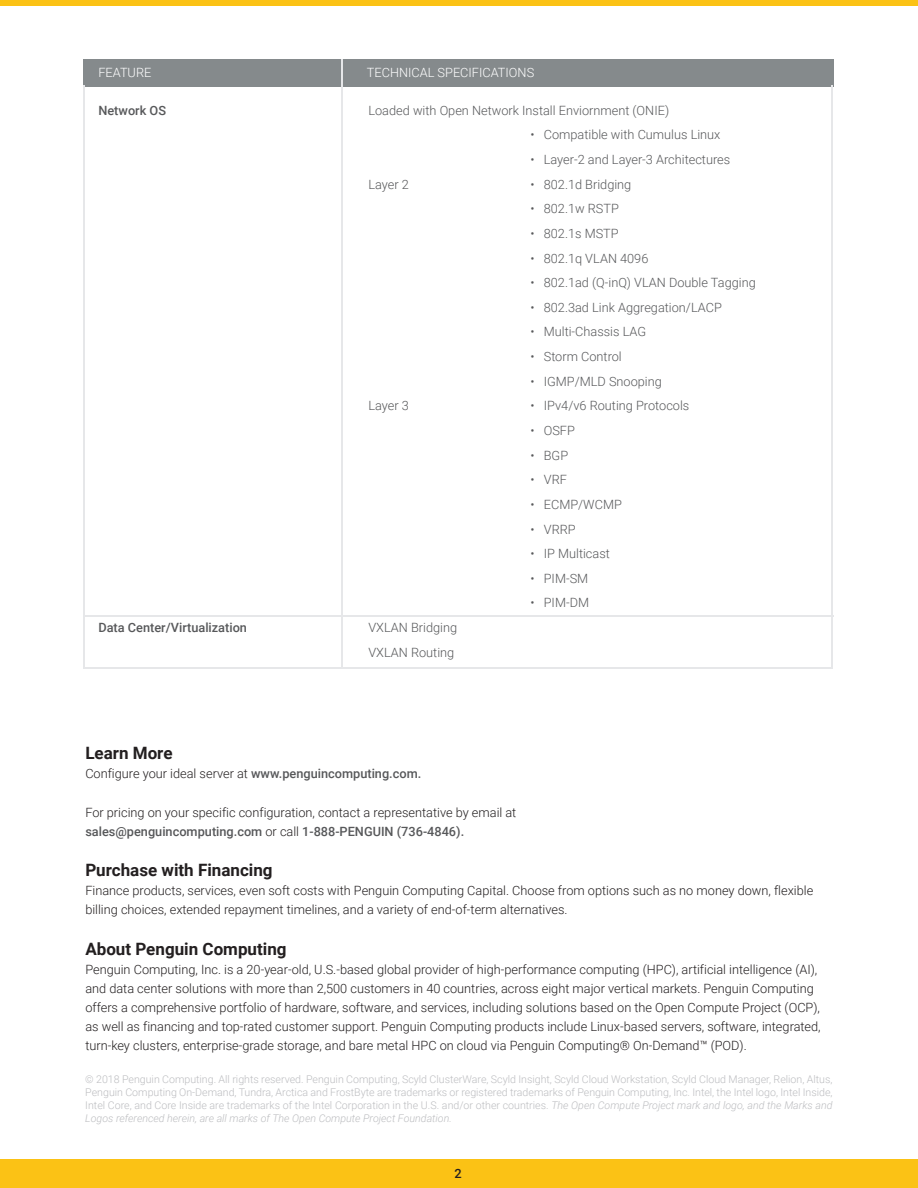
<style>
.page{position:relative;width:918px;height:1188px;background:#fff}
.page>*{position:absolute;margin:0;border:0;box-sizing:border-box;transform-origin:0 0}
.t1{font:700 16.95px "Roboto";color:#231f20}
.t2{font:300 12.75px/19.2px "Roboto";color:#231f20}
.t3{font:300 12.75px/24.6px "Roboto";color:#57585a}
.t4{font:500 12.75px "Roboto";color:#57585a}
.t5{font:300 12.75px "Roboto";color:#fff}
.t6{font:500 12.75px "Roboto";color:#231f20}
.t7{font:300 10.65px/12.8px "Roboto";color:#bcbdc0;text-align:justify}
.s1{font-weight:500;color:#57585a}
.s2{font-style:italic}
</style>
<div class="page">
<hr style="left:84px;top:615px;width:749px;height:2px;background:#e6e7e9">
<hr style="left:85px;top:668px;width:748px;height:1px;background:#e6e7e9">
<div style="left:83px;top:59px;width:750px;height:27px;background:#858a8c"></div>
<hr style="left:83px;top:85px;width:2px;height:583px;background:#e6e7e9">
<hr style="left:341px;top:59px;width:2px;height:609px;background:#e6e7e9">
<hr style="left:831px;top:85px;width:2px;height:583px;background:#e6e7e9">
<div style="left:0;top:0;width:918px;height:6px;background:#fbc215"></div>
<div style="left:0;top:1160px;width:918px;height:28px;background:#fbc215"></div>
<p class="t5" style="left:98px;top:64px;width:54px">FEATURE</p>
<p class="t5" style="left:367px;top:64px;width:169px">TECHNICAL SPECIFICATIONS</p>
<p class="t4" style="left:98px;top:101px;width:69px">Network OS</p>
<p class="t3" style="left:368px;top:97px;width:302px">Loaded with Open Network Install Enviornment (ONIE)</p>
<p class="t3" style="left:530px;top:122px;width:192px">• Compatible with Cumulus Linux</p>
<p class="t3" style="left:530px;top:147px;width:201px">• Layer-2 and Layer-3 Architectures</p>
<p class="t3" style="left:368px;top:171px;width:42px">Layer 2</p>
<p class="t3" style="left:530px;top:171px;width:103px">• 802.1d Bridging</p>
<p class="t3" style="left:530px;top:196px;width:90px">• 802.1w RSTP</p>
<p class="t3" style="left:530px;top:221px;width:90px">• 802.1s MSTP</p>
<p class="t3" style="left:530px;top:245px;width:120px">• 802.1q VLAN 4096</p>
<p class="t3" style="left:530px;top:270px;width:227px">• 802.1ad (Q-inQ) VLAN Double Tagging</p>
<p class="t3" style="left:530px;top:294px;width:193px">• 802.3ad Link Aggregation/LACP</p>
<p class="t3" style="left:530px;top:319px;width:117px">• Multi-Chassis LAG</p>
<p class="t3" style="left:530px;top:344px;width:93px">• Storm Control</p>
<p class="t3" style="left:530px;top:368px;width:133px">• IGMP/MLD Snooping</p>
<p class="t3" style="left:368px;top:393px;width:42px">Layer 3</p>
<p class="t3" style="left:530px;top:393px;width:161px">• IPv4/v6 Routing Protocols</p>
<p class="t3" style="left:530px;top:418px;width:46px">• OSFP</p>
<p class="t3" style="left:530px;top:442px;width:39px">• BGP</p>
<p class="t3" style="left:530px;top:467px;width:38px">• VRF</p>
<p class="t3" style="left:530px;top:492px;width:93px">• ECMP/WCMP</p>
<p class="t3" style="left:530px;top:516px;width:47px">• VRRP</p>
<p class="t3" style="left:530px;top:541px;width:81px">• IP Multicast</p>
<p class="t3" style="left:530px;top:565px;width:59px">• PIM-SM</p>
<p class="t3" style="left:530px;top:590px;width:60px">• PIM-DM</p>
<p class="t4" style="left:98px;top:619px;width:150px">Data Center/Virtualization</p>
<p class="t3" style="left:368px;top:615px;width:90px">VXLAN Bridging<br>VXLAN Routing</p>
<h1 class="t1" style="left:85px;top:741px;width:89px">Learn More</h1>
<p class="t2" style="left:85px;top:764px;width:338px">Configure your ideal server at <span class="s1">www.penguincomputing.com.</span></p>
<p class="t2" style="left:85px;top:802px;width:433px">For pricing on your specific configuration, contact a representative by email at <span class="s1">sales@penguincomputing.com</span> or call <span class="s1">1-888-PENGUIN (736-4846).</span></p>
<h1 class="t1" style="left:85px;top:858px;width:189px">Purchase with Financing</h1>
<p class="t2" style="left:85px;top:881px;width:729px">Finance products, services, even soft costs with Penguin Computing Capital. Choose from options such as no money down, flexible billing choices, extended repayment timelines, and a variety of end-of-term alternatives.</p>
<h1 class="t1" style="left:85px;top:937px;width:203px">About Penguin Computing</h1>
<p class="t2" style="left:85px;top:959px;width:737px">Penguin Computing, Inc. is a 20-year-old, U.S.-based global provider of high-performance computing (HPC), artificial intelligence (AI), and data center solutions with more than 2,500 customers in 40 countries, across eight major vertical markets. Penguin Computing offers a comprehensive portfolio of hardware, software, and services, including solutions based on the Open Compute Project (OCP), as well as financing and top-rated customer support. Penguin Computing products include Linux-based servers, software, integrated, turn-key clusters, enterprise-grade storage, and bare metal HPC on cloud via Penguin Computing® On-Demand™ (POD).</p>
<p class="t7" style="left:85px;top:1073px;width:749px">© 2018 Penguin Computing. All rights reserved. Penguin Computing, Scyld ClusterWare, Scyld Insight, Scyld Cloud Workstation, Scyld Cloud Manager, Relion, Altus, Penguin Computing On-Demand, Tundra, Arctica and FrostByte are trademarks or registered trademarks of Penguin Computing, Inc. Intel, the Intel logo, Intel Inside, Intel Core, and Core Inside are trademarks of the Intel Corporation in the U.S. and/or other countries. <span class="s2">The Open Compute Project mark and logo, and the Marks and Logos referenced herein, are all marks of The Open Compute Project Foundation.</span></p>
<p class="t6" style="left:455px;top:1164px;width:9px">2</p>
</div>
